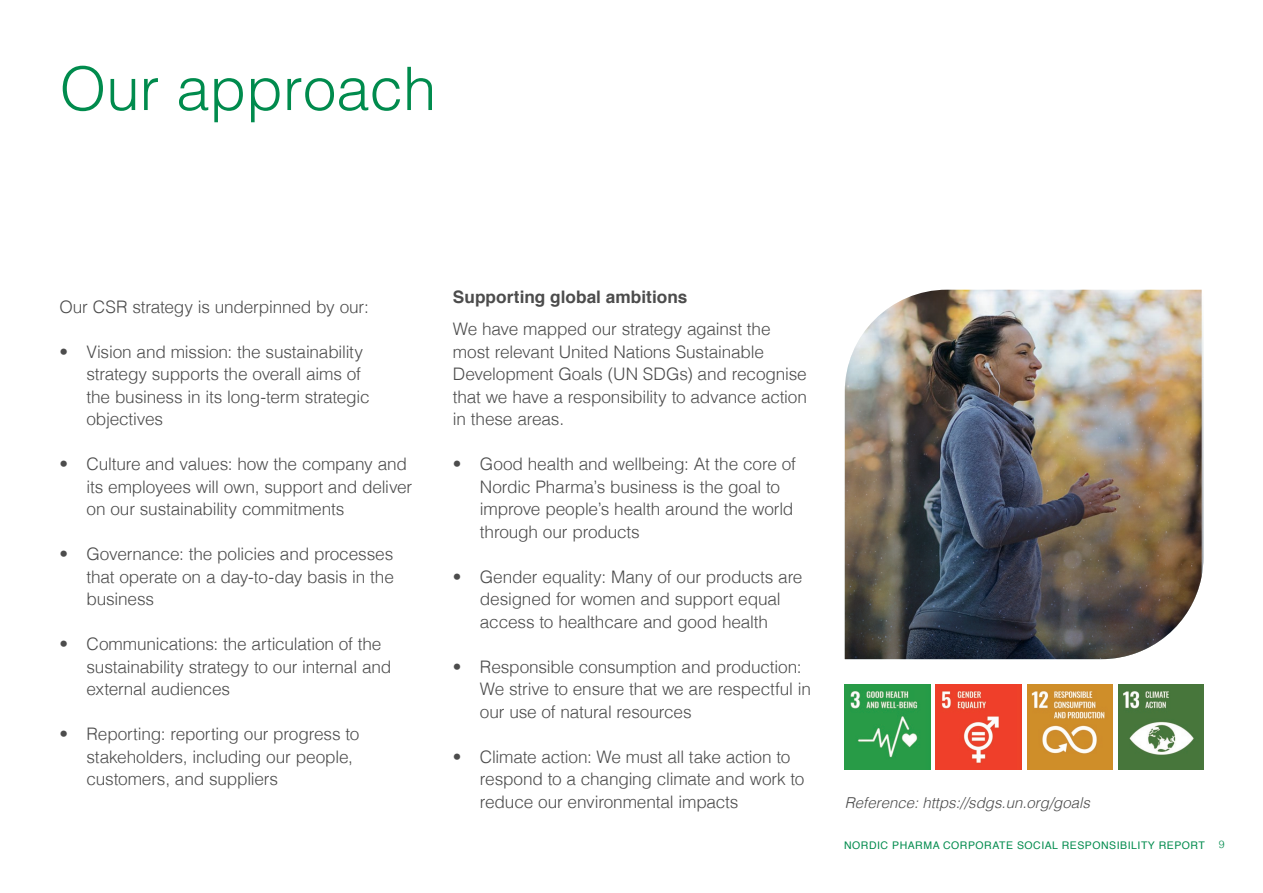
<style>
.page{position:relative;width:1263px;height:893px;background:#fff}
.page>*{position:absolute;margin:0;border:0;box-sizing:border-box;transform-origin:0 0}
.PAGETITLE_Montserrat_ExtraBold_28pt{font:300 60px "Helvetica";color:#008b4d}
.Body_Regular_11_5_POS{font:300 17.25px/22.5px "Helvetica";letter-spacing:-.01em;color:#4c4c4c}
.Subhead{font:700 17.25px "Helvetica";color:#4c4c4c}
.t1{font:italic 300 15px "Helvetica";color:#4c4c4c}
.t2{font:10.5px "Helvetica";letter-spacing:.05em;color:#008b4d}
.t3{font:300 10.5px "Helvetica";color:#008b4d}
</style>
<div class="page">
<img style="left:845px;top:290px;width:358px;height:369px">
<img style="left:845px;top:684px;width:85px;height:86px">
<img style="left:1027px;top:684px;width:85px;height:86px">
<img style="left:936px;top:684px;width:85px;height:86px">
<img style="left:1118px;top:684px;width:85px;height:86px">
<p class="PAGETITLE_Montserrat_ExtraBold_28pt" style="left:60px;top:38px;width:378px">Our approach</p>
<p class="Body_Regular_11_5_POS" style="left:60px;top:294px;width:311px">Our CSR strategy is underpinned by our:</p>
<p class="Body_Regular_11_5_POS" style="left:87px;top:339px;width:285px;text-indent:-27px">• Vision and mission: the sustainability strategy supports the overall aims of the business in its long-term strategic objectives</p>
<p class="Body_Regular_11_5_POS" style="left:87px;top:451px;width:327px;text-indent:-27px">• Culture and values: how the company and its employees will own, support and deliver on our sustainability commitments</p>
<p class="Body_Regular_11_5_POS" style="left:87px;top:541px;width:309px;text-align:justify;text-indent:-27px">• Governance: the policies and processes that operate on a day-to-day basis in the business</p>
<p class="Body_Regular_11_5_POS" style="left:87px;top:631px;width:306px;text-indent:-27px">• Communications: the articulation of the sustainability strategy to our internal and external audiences</p>
<p class="Body_Regular_11_5_POS" style="left:87px;top:721px;width:274px;text-indent:-27px">• Reporting: reporting our progress to stakeholders, including our people, customers, and suppliers</p>
<p class="Subhead" style="left:453px;top:283px;width:236px">Supporting global ambitions</p>
<p class="Body_Regular_11_5_POS" style="left:453px;top:316px;width:356px">We have mapped our strategy against the most relevant United Nations Sustainable Development Goals (UN SDGs) and recognise that we have a responsibility to advance action in these areas.</p>
<p class="Body_Regular_11_5_POS" style="left:480px;top:451px;width:317px;text-indent:-27px">• Good health and wellbeing: At the core of Nordic Pharma’s business is the goal to improve people’s health around the world through our products</p>
<p class="Body_Regular_11_5_POS" style="left:453px;top:564px;width:351px;text-align:center">• Gender equality: Many of our products are designed for women and support equal access to healthcare and good health</p>
<p class="Body_Regular_11_5_POS" style="left:480px;top:654px;width:333px;text-indent:-27px">• Responsible consumption and production:<br>We strive to ensure that we are respectful in our use of natural resources</p>
<p class="Body_Regular_11_5_POS" style="left:480px;top:744px;width:326px;text-indent:-27px">• Climate action: We must all take action to respond to a changing climate and work to reduce our environmental impacts</p>
<p class="t1" style="left:845px;top:790px;width:247px">Reference: https://sdgs.un.org/goals</p>
<p class="t2" style="left:844px;top:837px;width:362px">NORDIC PHARMA CORPORATE SOCIAL RESPONSIBILITY REPORT</p>
<p class="t3" style="left:1219px;top:835px;width:7px">9</p>
</div>
